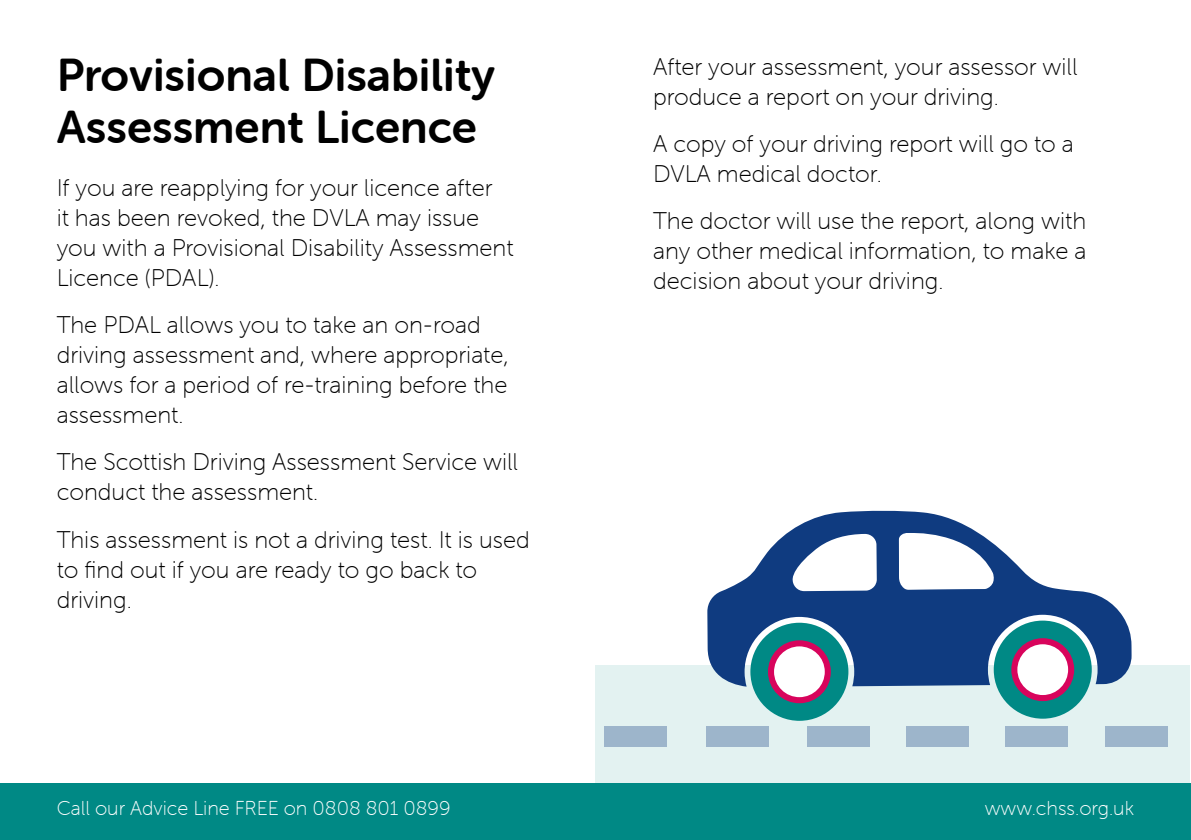
<style>
.page{position:relative;width:1191px;height:840px;background:#fff}
.page>*{position:absolute;margin:0;border:0;box-sizing:border-box;transform-origin:0 0}
.t1{font:46px/52px "Museo Sans Rounded 700";color:#000}
.t2{font:24px/30px "Museo Sans Rounded 100";color:#000}
.t3{font:20px "Museo Sans Rounded 100";color:#fff}
</style>
<div class="page">
<div style="left:578px;top:782px;width:613px;height:57px;background:#008985"></div>
<div style="left:0;top:782px;width:612px;height:57px;background:#008985"></div>
<div style="left:595px;top:664px;width:594px;height:118px;background:#e3f2f1"></div>
<div style="left:604px;top:726px;width:63px;height:20px;background:#9db5cb"></div>
<svg style="left:707px;top:510px;width:424px;height:209px"></svg>
<div style="left:993px;top:620px;width:99px;height:98px;background:#008985;border-radius:50%"></div>
<div style="left:750px;top:622px;width:98px;height:98px;background:#008985;border-radius:50%"></div>
<div style="left:1014px;top:640px;width:57px;height:57px;background:#fff;border-radius:50%"></div>
<div style="left:1011px;top:637px;width:63px;height:63px;border:6px solid #d8045c;border-radius:50%"></div>
<svg style="left:771px;top:642px;width:57px;height:58px;background:#fadfea"></svg>
<div style="left:768px;top:639px;width:63px;height:64px;border:6px solid #d8045c;border-radius:50%"></div>
<svg style="left:898px;top:532px;width:96px;height:57px"></svg>
<div style="left:706px;top:726px;width:63px;height:20px;background:#9db5cb"></div>
<div style="left:807px;top:726px;width:62px;height:20px;background:#9db5cb"></div>
<div style="left:906px;top:726px;width:63px;height:20px;background:#9db5cb"></div>
<div style="left:1005px;top:726px;width:63px;height:20px;background:#9db5cb"></div>
<div style="left:1104px;top:726px;width:63px;height:20px;background:#9db5cb"></div>
<h1 class="t1" style="left:57px;top:49px;width:440px">Provisional Disability<br>Assessment Licence</h1>
<p class="t2" style="left:57px;top:173px;width:458px">If you are reapplying for your licence after<br>it has been revoked, the DVLA may issue you with a Provisional Disability Assessment Licence (PDAL).</p>
<p class="t2" style="left:57px;top:310px;width:453px">The PDAL allows you to take an on-road driving assessment and, where appropriate, allows for a period of re-training before the assessment.</p>
<p class="t2" style="left:57px;top:447px;width:463px">The Scottish Driving Assessment Service will conduct the assessment.</p>
<p class="t2" style="left:57px;top:524px;width:474px">This assessment is not a driving test. It is used to find out if you are ready to go back to driving.</p>
<p class="t2" style="left:653px;top:52px;width:426px">After your assessment, your assessor will produce a report on your driving.</p>
<p class="t2" style="left:653px;top:129px;width:422px">A copy of your driving report will go to a<br>DVLA medical doctor.</p>
<p class="t2" style="left:653px;top:206px;width:435px;text-align:justify">The doctor will use the report, along with any other medical information, to make a decision about your driving.</p>
<p class="t3" style="left:57px;top:797px;width:395px">Call our Advice Line FREE on 0808 801 0899</p>
<p class="t3" style="left:51px;top:799px;width:343px">Call our Advice Line FREE on 0808 801</p>
<p class="t3" style="left:984px;top:797px;width:151px">www.chss.org.uk</p>
</div>
